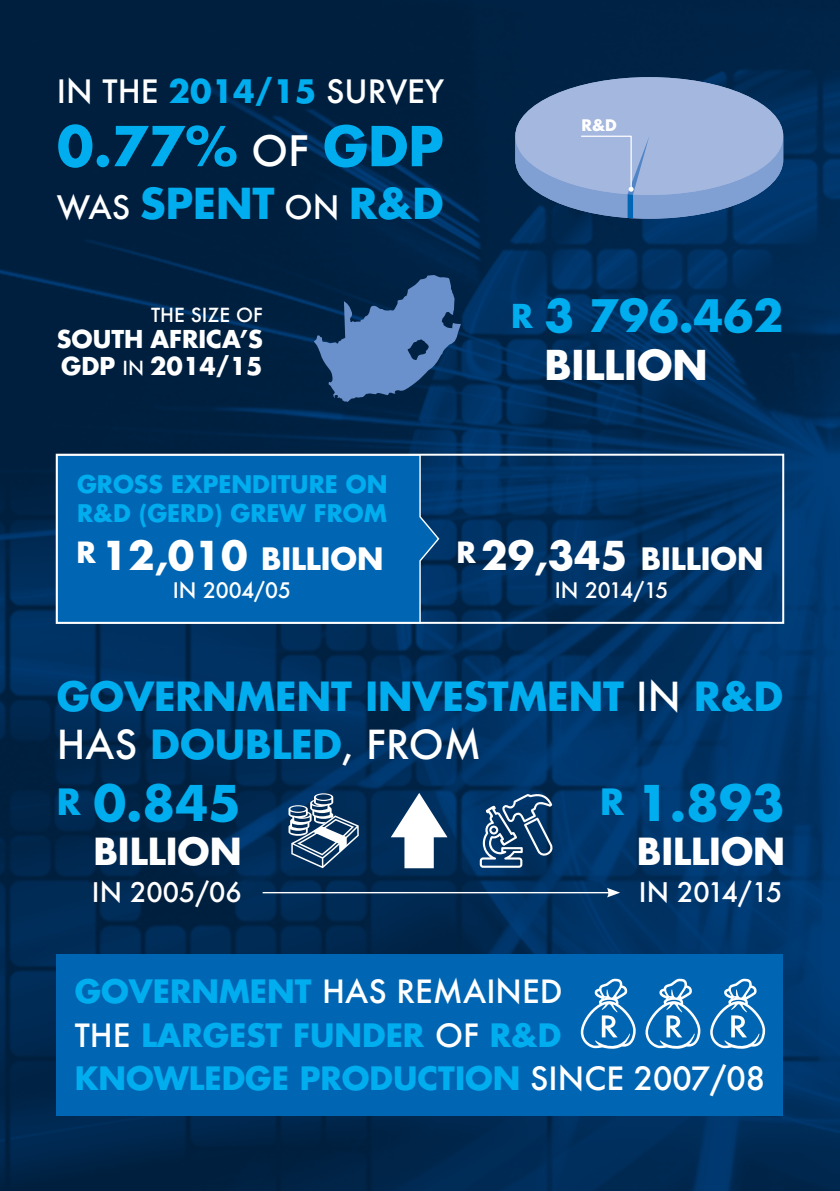
<style>
.page{position:relative;width:840px;height:1191px;background:#fff}
.page>*{position:absolute;margin:0;border:0;box-sizing:border-box;transform-origin:0 0}
.t1{font:700 53.4px "Futura";color:#00aeef}
.t2{font:700 47.8px "Futura";color:#00aeef}
.t3{font:700 43.4px "Futura";color:#00aeef}
.t4{font:700 41.4px "Futura";color:#00aeef}
.t5{font:700 40px "Futura";color:#fff}
.t6{font:700 39px "Futura";color:#00aeef}
.t7{font:500 39px "Futura";color:#fff}
.t8{font:700 36.2px "Futura";color:#fff}
.t9{font:700 35.2px "Futura";color:#00aeef}
.t10{font:700 32px "Futura";color:#00aeef}
.t11{font:700 31.4px "Futura";color:#00aeef}
.t12{font:500 31.4px "Futura";color:#fff}
.t13{font:700 30px "Futura";color:#fff}
.t14{font:700 28.4px "Futura";color:#fff}
.t15{font:500 26.4px "Futura";color:#fff}
.t16{font:700 24px/26.6px "Futura";color:#fff}
.t17{font:700 23.6px/28.4px "Futura";color:#00aeef}
.t18{font:500 20.8px "Futura";letter-spacing:-.01em;color:#fff}
.t19{font:500 19px "Futura";color:#fff}
.t20{font:700 15.6px "Futura";color:#fff}
.s1{font-weight:700;color:#00aeef}
.s2{font-weight:500;font-size:41px;color:#fff}
.s3{font-weight:500;font-size:31.6px;color:#fff}
.s4{font-weight:500;font-size:19px}
.s5{font-size:38.8px}
.s6{font-weight:500;color:#fff}
</style>
<div class="page">
<img style="left:0;top:0;width:839px;height:1191px">
<svg style="left:515px;top:77px;width:267px;height:142px;background:#7f99c3"></svg>
<svg style="left:314px;top:275px;width:146px;height:127px;background:#395e8e"></svg>
<svg style="left:55px;top:453px;width:729px;height:172px;background:#07518f"></svg>
<hr style="left:262px;top:892px;width:347px;height:1px;background:#fff">
<svg style="left:606px;top:888px;width:13px;height:9px"></svg>
<svg style="left:479px;top:792px;width:77px;height:75px;background:#325b83"></svg>
<svg style="left:288px;top:793px;width:70px;height:75px"></svg>
<svg style="left:390px;top:793px;width:57px;height:75px"></svg>
<div style="left:57px;top:954px;width:725px;height:161px;background:#0066b3"></div>
<svg style="left:580px;top:978px;width:55px;height:71px"></svg>
<svg style="left:645px;top:978px;width:55px;height:71px"></svg>
<svg style="left:710px;top:978px;width:54px;height:71px"></svg>
<p class="t12" style="left:57px;top:70px;width:388px">IN THE <span class="s1">2014/15</span> SURVEY</p>
<p class="t1" style="left:57px;top:109px;width:388px">0.77% <span class="s2">OF</span> GDP</p>
<p class="t20" style="left:581px;top:114px;width:37px">R&amp;D</p>
<p class="t4" style="left:57px;top:174px;width:388px"><span class="s3">WAS</span> SPENT <span class="s3">ON</span> R&amp;D</p>
<p class="t19" style="left:151px;top:302px;width:113px">THE SIZE OF</p>
<p class="t16" style="left:57px;top:325px;width:207px">SOUTH AFRICA’S<br>GDP <span class="s4">IN</span> 2014/15</p>
<p class="t17" style="left:77px;top:469px;width:37px">GROSS</p>
<p class="t17" style="left:171px;top:469px;width:48px">EXPENDITURE</p>
<p class="t17" style="left:77px;top:469px;width:311px;text-indent:269px">ON<br>R&amp;D (GERD) GREW FROM</p>
<p class="t10" style="left:510px;top:294px;width:23px">R</p>
<p class="t3" style="left:544px;top:285px;width:240px">3 796.462</p>
<p class="t5" style="left:544px;top:337px;width:107px">BILLION</p>
<p class="t14" style="left:77px;top:533px;width:21px">R</p>
<p class="t13" style="left:101px;top:538px;width:240px"><span class="s5">12,010</span> BILLION</p>
<p class="t14" style="left:456px;top:533px;width:21px">R</p>
<p class="t13" style="left:481px;top:538px;width:240px"><span class="s5">29,345</span> BILLION</p>
<p class="t18" style="left:173px;top:576px;width:120px">IN 2004/05</p>
<p class="t18" style="left:554px;top:576px;width:115px">IN 2014/15</p>
<p class="t6" style="left:57px;top:669px;width:727px">GOVERNMENT INVESTMENT <span class="s6">IN</span> R&amp;D</p>
<p class="t7" style="left:57px;top:718px;width:338px">HAS <span class="s1">DOUBLED</span>, FROM</p>
<p class="t9" style="left:57px;top:777px;width:25px">R</p>
<p class="t2" style="left:93px;top:769px;width:149px">0.845</p>
<p class="t8" style="left:93px;top:825px;width:98px">BILLION</p>
<p class="t15" style="left:92px;top:873px;width:151px">IN 2005/06</p>
<p class="t9" style="left:600px;top:777px;width:25px">R</p>
<p class="t2" style="left:636px;top:769px;width:149px">1.893</p>
<p class="t8" style="left:636px;top:825px;width:98px">BILLION</p>
<p class="t15" style="left:638px;top:873px;width:145px">IN 2014/15</p>
<p class="t12" style="left:75px;top:969px;width:489px"><span class="s1">GOVERNMENT</span> HAS REMAINED</p>
<p class="t11" style="left:75px;top:1013px;width:488px"><span class="s6">THE</span> LARGEST FUNDER <span class="s6">OF</span> R&amp;D</p>
<p class="t11" style="left:75px;top:1056px;width:691px">KNOWLEDGE PRODUCTION <span class="s6">SINCE 2007/08</span></p>
</div>
